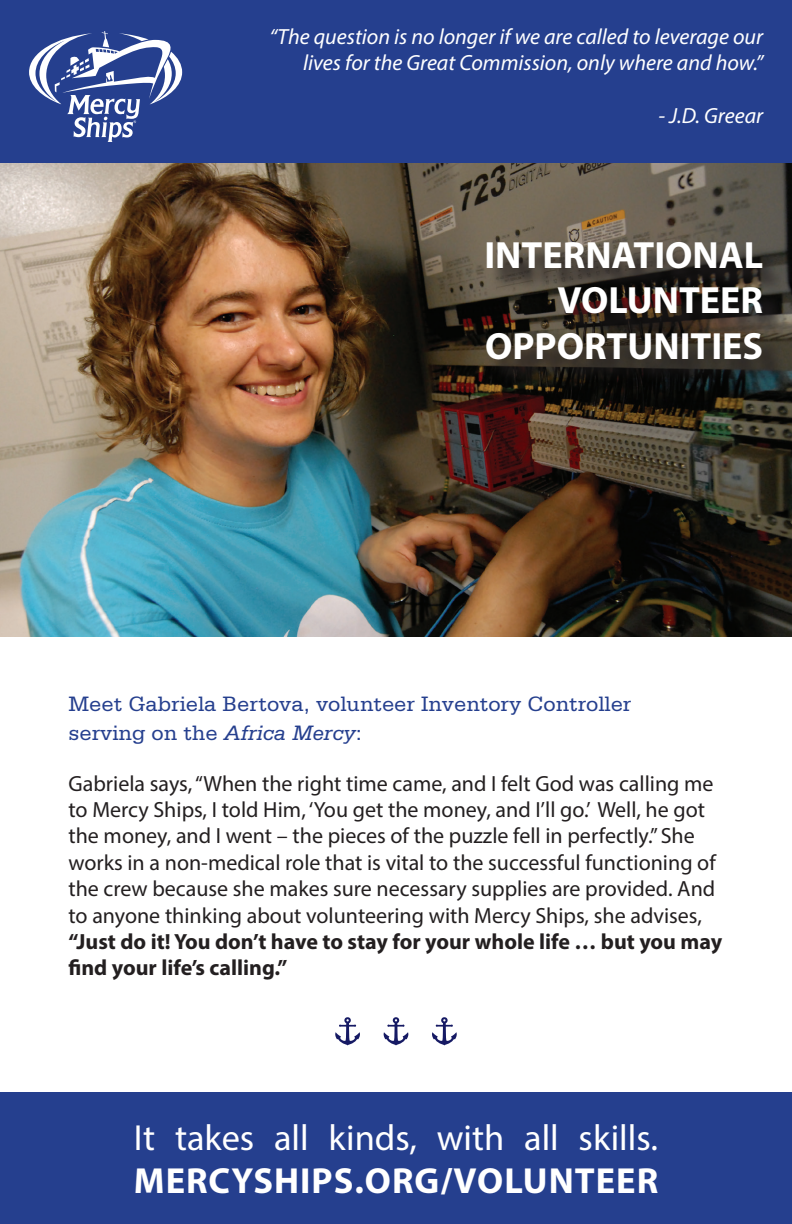
<style>
.page{position:relative;width:792px;height:1224px;background:#fff}
.page>*{position:absolute;margin:0;border:0;box-sizing:border-box;transform-origin:0 0}
.t1{font:700 38px/45.6px "Myriad Pro";color:#fff;text-align:right}
.t2{font:36.4px/43.6px "Myriad Pro";color:#fff}
.t3{font:22px/26.4px "Myriad Pro";color:#231f20}
.t4{font:italic 22px/26.4px "Myriad Pro";color:#fff;text-align:right}
.t5{font:22px/28.8px "Serifa Std";color:#253f8e}
.s1{font-style:italic}
.s2{font-weight:700}
</style>
<div class="page">
<div style="left:0;top:1092px;width:792px;height:132px;background:#253f8e"></div>
<img style="left:0;top:162px;width:792px;height:474px">
<svg style="left:335px;top:1017px;width:25px;height:28px"></svg>
<svg style="left:384px;top:1017px;width:24px;height:28px"></svg>
<svg style="left:432px;top:1017px;width:25px;height:28px"></svg>
<div style="left:0;top:0;width:792px;height:162px;background:#253f8e"></div>
<svg style="left:29px;top:31px;width:153px;height:111px"></svg>
<svg style="left:490px;top:245px;width:297px;height:139px;background:#342e26"></svg>
<p class="t4" style="left:269px;top:23px;width:495px">“The question is no longer if we are called to leverage our lives for the Great Commission, only where and how.”</p>
<p class="t4" style="left:658px;top:102px;width:106px">- J.D. Greear</p>
<p class="t1" style="left:484px;top:231px;width:280px">INTERNATIONAL<br>VOLUNTEER<br>OPPORTUNITIES</p>
<p class="t5" style="left:68px;top:690px;width:564px">Meet Gabriela Bertova, volunteer Inventory Controller serving on the <span class="s1">Africa Mercy</span>:</p>
<p class="t3" style="left:68px;top:770px;width:655px">Gabriela says, “When the right time came, and I felt God was calling me to Mercy Ships, I told Him, ‘You get the money, and I’ll go.’ Well, he got the money, and I went – the pieces of the puzzle fell in perfectly.” She works in a non-medical role that is vital to the successful functioning of the crew because she makes sure necessary supplies are provided. And to anyone thinking about volunteering with Mercy Ships, she advises, <span class="s2">“Just do it! You don’t have to stay for your whole life … but you may find your life’s calling.”</span></p>
<p class="t2" style="left:134px;top:1115px;width:526px">It takes all kinds, with all skills.<br><span class="s2">MERCYSHIPS.ORG/VOLUNTEER</span></p>
</div>
